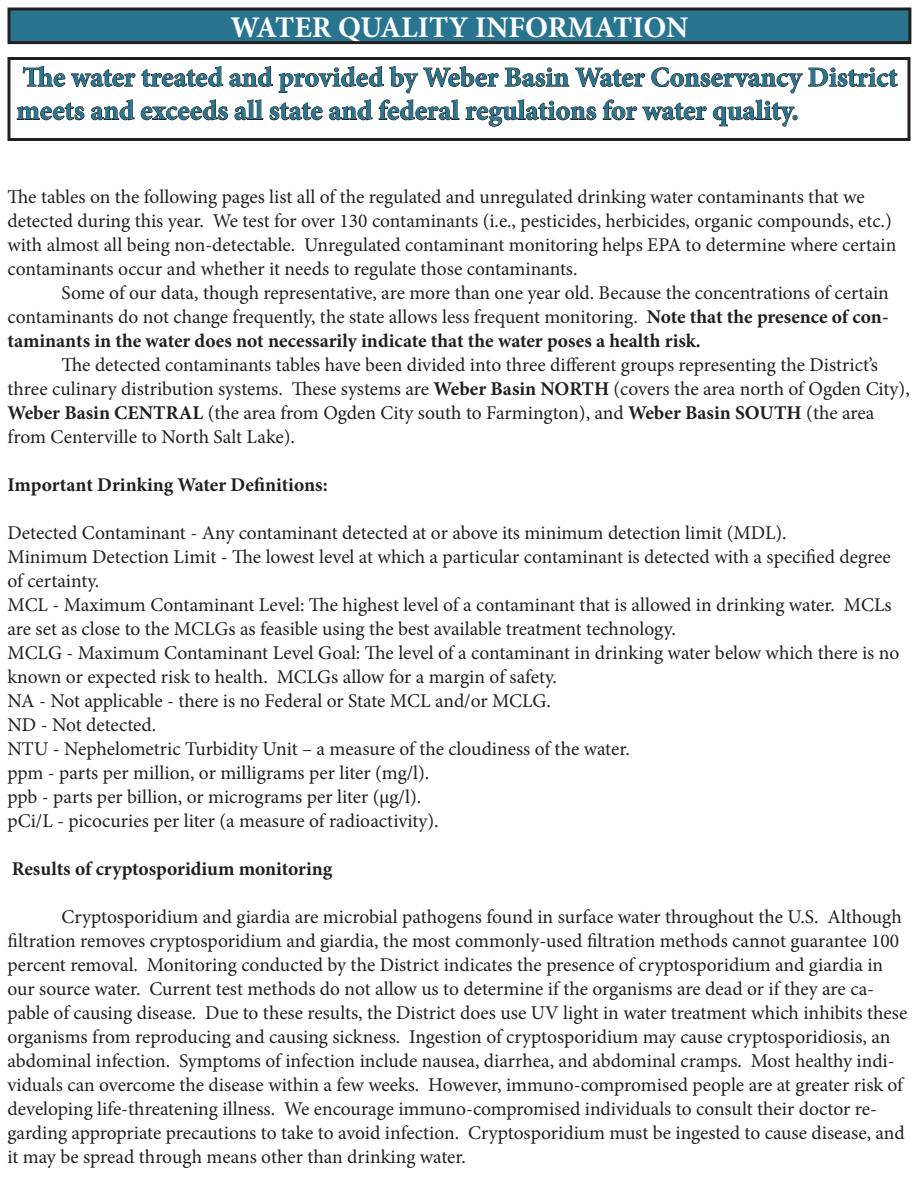
<style>
.page{position:relative;width:918px;height:1188px;background:#fff}
.page>*{position:absolute;margin:0;border:0;box-sizing:border-box;transform-origin:0 0}
.t1{font:700 30px "Minion Pro";color:#fff}
.t2{font:700 27.75px/33.3px "Minion Pro";color:#297590}
.t3{font:19.5px/24px "Minion Pro";color:#231f20}
.t4{font:700 19.5px "Minion Pro";color:#231f20}
.s1{font-weight:700}
</style>
<div class="page">
<div style="left:9px;top:9px;width:901px;height:34px;background:#297590"></div>
<div style="left:8px;top:8px;width:903px;height:36px;border:3px solid #231f20"></div>
<svg style="left:17px;top:66px;width:881px;height:61px"></svg>
<div style="left:8px;top:57px;width:902px;height:84px;border:3px solid #231f20"></div>
<h1 class="t1" style="left:231px;top:6px;width:459px">WATER QUALITY INFORMATION</h1>
<h2 class="t2" style="left:16px;top:60px;width:883px">The water treated and provided by Weber Basin Water Conservancy District meets and exceeds all state and federal regulations for water quality.</h2>
<p class="t3" style="left:8px;top:185px;width:890px">The tables on the following pages list all of the regulated and unregulated drinking water contaminants that we detected during this year. We test for over 130 contaminants (i.e., pesticides, herbicides, organic compounds, etc.) with almost all being non-detectable. Unregulated contaminant monitoring helps EPA to determine where certain contaminants occur and whether it needs to regulate those contaminants.</p>
<p class="t3" style="left:8px;top:281px;width:883px;text-align:justify;text-indent:54px">Some of our data, though representative, are more than one year old. Because the concentrations of certain contaminants do not change frequently, the state allows less frequent monitoring. <span class="s1">Note that the presence of con&shy;taminants in the water does not necessarily indicate that the water poses a health risk.</span></p>
<p class="t3" style="left:8px;top:353px;width:904px;text-indent:54px">The detected contaminants tables have been divided into three different groups representing the District’s three culinary distribution systems. These systems are <span class="s1">Weber Basin NORTH</span> (covers the area north of Ogden City), <span class="s1">Weber Basin CENTRAL</span> (the area from Ogden City south to Farmington), and <span class="s1">Weber Basin SOUTH</span> (the area from Centerville to North Salt Lake).</p>
<p class="t4" style="left:8px;top:471px;width:322px">Important Drinking Water Definitions:</p>
<p class="t3" style="left:8px;top:521px;width:893px">Detected Contaminant - Any contaminant detected at or above its minimum detection limit (MDL).<br>Minimum Detection Limit - The lowest level at which a particular contaminant is detected with a specified degree of certainty.<br>MCL - Maximum Contaminant Level: The highest level of a contaminant that is allowed in drinking water. MCLs are set as close to the MCLGs as feasible using the best available treatment technology.<br>MCLG - Maximum Contaminant Level Goal: The level of a contaminant in drinking water below which there is no known or expected risk to health. MCLGs allow for a margin of safety.<br>NA - Not applicable - there is no Federal or State MCL and/or MCLG.<br>ND - Not detected.<br>NTU - Nephelometric Turbidity Unit – a measure of the cloudiness of the water.<br>ppm - parts per million, or milligrams per liter (mg/l).<br>ppb - parts per billion, or micrograms per liter (µg/l).<br>pCi/L - picocuries per liter (a measure of radioactivity).</p>
<p class="t4" style="left:12px;top:855px;width:322px">Results of cryptosporidium monitoring</p>
<p class="t3" style="left:8px;top:905px;width:901px;text-indent:54px">Cryptosporidium and giardia are microbial pathogens found in surface water throughout the U.S. Although filtration removes cryptosporidium and giardia, the most commonly-used filtration methods cannot guarantee 100 percent removal. Monitoring conducted by the District indicates the presence of cryptosporidium and giardia in our source water. Current test methods do not allow us to determine if the organisms are dead or if they are ca&shy;pable of causing disease. Due to these results, the District does use UV light in water treatment which inhibits these organisms from reproducing and causing sickness. Ingestion of cryptosporidium may cause cryptosporidiosis, an abdominal infection. Symptoms of infection include nausea, diarrhea, and abdominal cramps. Most healthy indi&shy;viduals can overcome the disease within a few weeks. However, immuno-compromised people are at greater risk of developing life-threatening illness. We encourage immuno-compromised individuals to consult their doctor re&shy;garding appropriate precautions to take to avoid infection. Cryptosporidium must be ingested to cause disease, and it may be spread through means other than drinking water.</p>
</div>
